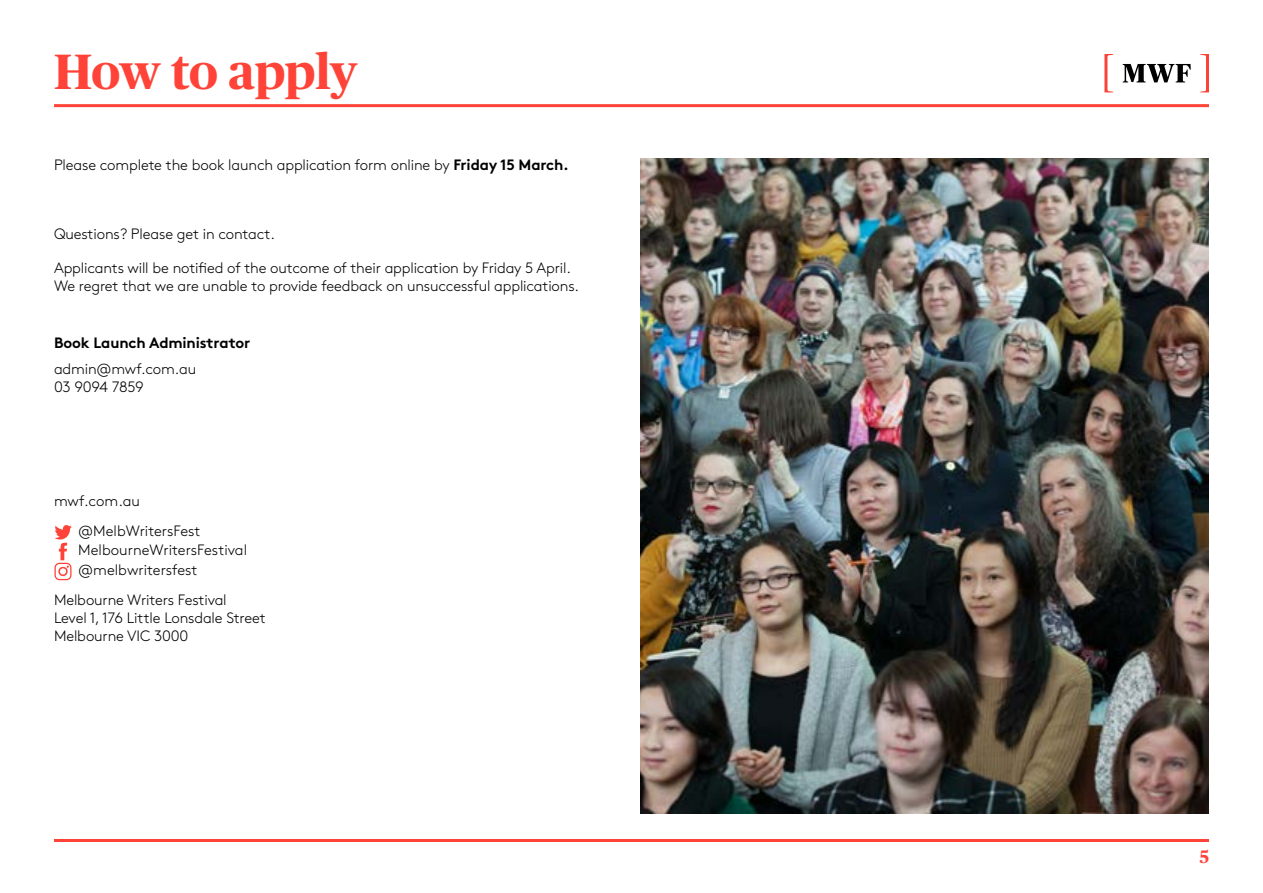
<style>
.page{position:relative;width:1263px;height:893px;background:#fff}
.page>*{position:absolute;margin:0;border:0;box-sizing:border-box;transform-origin:0 0}
.t1{font:700 49.5px "Publico";letter-spacing:-.01em;color:#ff4338}
.t2{font:700 18px "Publico";color:#ff4338}
.t3{font:300 15px/18px "Brown";letter-spacing:-.01em;color:#000}
.t4{font:700 15px "Brown";letter-spacing:-.01em;color:#000}
.s1{font-weight:700}
</style>
<div class="page">
<hr style="left:54px;top:104px;width:1155px;height:3px;background:#ff4338">
<hr style="left:54px;top:839px;width:1155px;height:3px;background:#ff4338">
<svg style="left:1123px;top:64px;width:68px;height:18px"></svg>
<svg style="left:1104px;top:54px;width:9px;height:38px"></svg>
<svg style="left:1200px;top:54px;width:9px;height:38px"></svg>
<img style="left:640px;top:158px;width:569px;height:656px">
<svg style="left:54px;top:525px;width:18px;height:55px"></svg>
<h1 class="t1" style="left:54px;top:44px;width:305px">How to apply</h1>
<p class="t3" style="left:54px;top:154px;width:516px">Please complete the book launch application form online by <span class="s1">Friday 15 March.</span></p>
<p class="t3" style="left:54px;top:223px;width:222px">Questions? Please get in contact.</p>
<p class="t3" style="left:54px;top:258px;width:527px">Applicants will be notified of the outcome of their application by Friday 5 April.<br>We regret that we are unable to provide feedback on unsuccessful applications.</p>
<p class="t4" style="left:54px;top:331px;width:198px">Book Launch Administrator</p>
<p class="t3" style="left:54px;top:358px;width:144px">admin@mwf.com.au<br>03 9094 7859</p>
<p class="t3" style="left:78px;top:485px;width:124px;line-height:30px;text-indent:-24px">mwf.com.au @MelbWritersFest</p>
<p class="t3" style="left:78px;top:539px;width:170px;line-height:19.5px">MelbourneWritersFestival @melbwritersfest</p>
<p class="t3" style="left:54px;top:590px;width:213px">Melbourne Writers Festival<br>Level 1, 176 Little Lonsdale Street<br>Melbourne VIC 3000</p>
<p class="t2" style="left:1199px;top:847px;width:11px">5</p>
</div>
